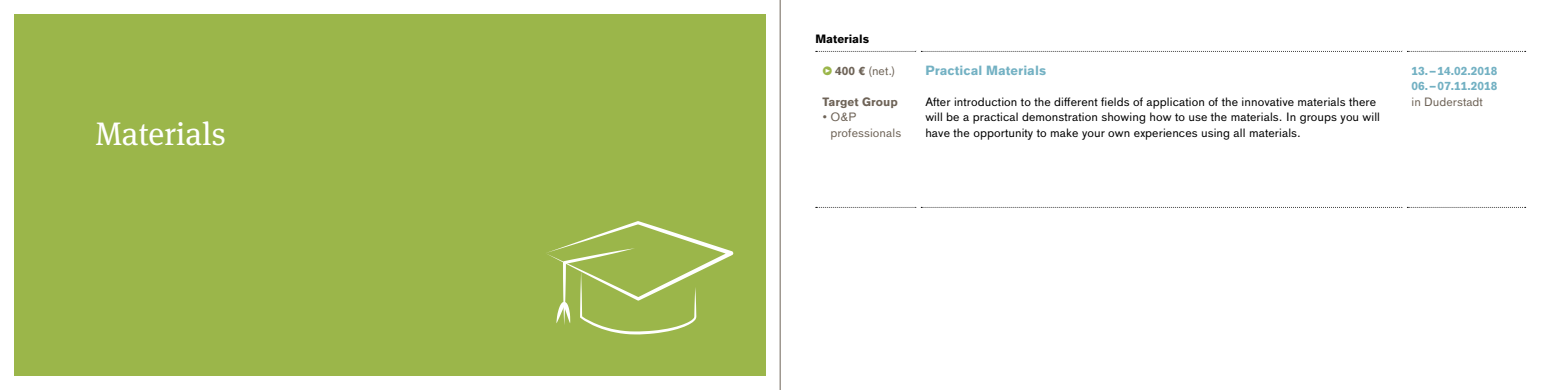
<style>
.page{position:relative;width:1560px;height:390px;background:#fff}
.page>*{position:absolute;margin:0;border:0;box-sizing:border-box;transform-origin:0 0}
.t1{font:32.5px "OBO Serif";color:#fff}
.t2{font:700 13.12px "OBO Sans";letter-spacing:.005em;color:#73b1c3}
.t3{font:11.88px/15.6px "OBO Sans";letter-spacing:.005em;color:#000}
.t4{font:11.88px/15.6px "OBO Sans";letter-spacing:.005em;color:#6e6357}
.t5{font:700 11.88px/15.6px "OBO Sans";letter-spacing:.005em;color:#73b1c3}
.t6{font:700 11.88px "OBO Sans";letter-spacing:.005em;color:#6e6357}
.t7{font:700 11.88px "OBO Sans";color:#000}
.s1{font-family:"OBO Serif";color:#9bb64a}
.s2{font-weight:700}
</style>
<div class="page">
<div style="left:14px;top:14px;width:751px;height:362px;background:#9bb64a"></div>
<svg style="left:547px;top:221px;width:186px;height:113px"></svg>
<svg style="left:815px;top:51px;width:710px;height:1px"></svg>
<svg style="left:815px;top:207px;width:710px;height:1px"></svg>
<div style="left:915px;top:51px;width:5px;height:157px;background:#fff"></div>
<div style="left:1401px;top:51px;width:5px;height:157px;background:#fff"></div>
<hr style="left:779px;top:0;width:1px;height:390px;background:#6e6357">
<h1 class="t1" style="left:96px;top:115px;width:131px">Materials</h1>
<p class="t7" style="left:815px;top:32px;width:55px">Materials</p>
<p class="t4" style="left:822px;top:63px;width:74px"><span class="s1">•</span> <span class="s2">400 €</span> (net.)</p>
<p class="t6" style="left:822px;top:95px;width:77px">Target Group</p>
<p class="t4" style="left:830px;top:109px;width:72px;text-indent:-8px">• O&amp;P professionals</p>
<p class="t2" style="left:925px;top:62px;width:122px">Practical Materials</p>
<p class="t3" style="left:925px;top:94px;width:456px">After introduction to the different fields of application of the innovative materials there will be a practical demonstration showing how to use the materials. In groups you will have the opportunity to make your own experiences using all materials.</p>
<p class="t5" style="left:1411px;top:63px;width:87px">13.–14.02.2018<br>06.–07.11.2018</p>
<p class="t4" style="left:1411px;top:94px;width:73px">in Duderstadt</p>
</div>
